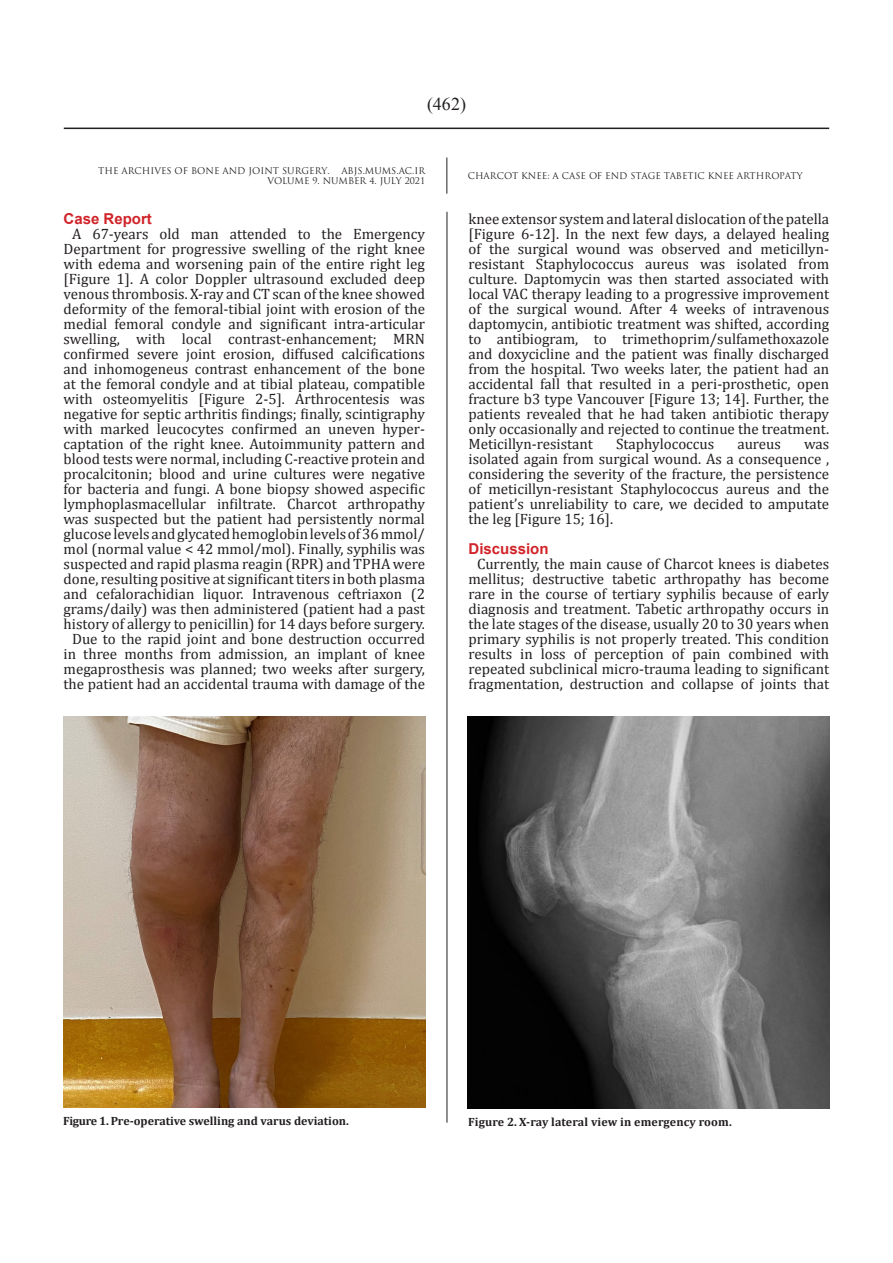
<style>
.page{position:relative;width:893px;height:1263px;background:#fff}
.page>*{position:absolute;margin:0;border:0;box-sizing:border-box;transform-origin:0 0}
.t1{font:18px "Times New Roman";color:#231f20}
.t2{font:15px/15px "Cambria";color:#231f20;text-align:center}
.Titr_ghermez_ABJS{font:700 15px "Arial";color:#d1232a}
.t3{font:700 12px "Cambria";color:#231f20}
.t4{font:9px/10.8px "Trajan Pro";color:#231f20;text-align:right}
</style>
<div class="page">
<hr style="left:64px;top:128px;width:765px;height:1px;background:#231f20">
<hr style="left:446px;top:158px;width:1px;height:36px;background:#231f20">
<hr style="left:447px;top:212px;width:1px;height:911px;background:#231f20">
<img style="left:64px;top:717px;width:362px;height:391px">
<img style="left:468px;top:717px;width:361px;height:391px">
<p class="t1" style="left:427px;top:92px;width:40px">)462(</p>
<p class="t4" style="left:98px;top:165px;width:233px">THE ARCHIVES OF BONE AND JOINT SURGERY.</p>
<p class="t4" style="left:267px;top:165px;width:159px">ABJS.MUMS.AC.IR<br>VOLUME 9. NUMBER 4. JULY 2021</p>
<p class="t4" style="left:468px;top:170px;width:336px">CHARCOT KNEE: A CASE OF END STAGE TABETIC KNEE ARTHROPATY</p>
<p class="Titr_ghermez_ABJS" style="left:64px;top:208px;width:90px">Case Report</p>
<p class="t2" style="left:64px;top:226px;width:363px">A 67-years old man attended to the Emergency Department for progressive swelling of the right knee with edema and worsening pain of the entire right leg [Figure 1]. A color Doppler ultrasound excluded deep venous thrombosis. X-ray and CT scan of the knee showed deformity of the femoral-tibial joint with erosion of the medial femoral condyle and significant intra-articular swelling, with local contrast-enhancement; MRN confirmed severe joint erosion, diffused calcifications and inhomogeneus contrast enhancement of the bone at the femoral condyle and at tibial plateau, compatible with osteomyelitis [Figure 2-5]. Arthrocentesis was negative for septic arthritis findings; finally, scintigraphy with marked leucocytes confirmed an uneven hyper&shy;captation of the right knee. Autoimmunity pattern and blood tests were normal, including C-reactive protein and procalcitonin; blood and urine cultures were negative for bacteria and fungi. A bone biopsy showed aspecific lymphoplasmacellular infiltrate. Charcot arthropathy was suspected but the patient had persistently normal glucose levels and glycated hemoglobin levels of 36 mmol/ mol (normal value &lt; 42 mmol/mol). Finally, syphilis was suspected and rapid plasma reagin (RPR) and TPHA were done, resulting positive at significant titers in both plasma and cefalorachidian liquor. Intravenous ceftriaxon (2 grams/daily) was then administered (patient had a past history of allergy to penicillin) for 14 days before surgery.</p>
<p class="t2" style="left:64px;top:631px;width:363px">Due to the rapid joint and bone destruction occurred in three months from admission, an implant of knee megaprosthesis was planned; two weeks after surgery, the patient had an accidental trauma with damage of the</p>
<p class="t2" style="left:468px;top:212px;width:362px;text-align:justify">knee extensor system and lateral dislocation of the patella [Figure 6-12]. In the next few days, a delayed healing of the surgical wound was observed and meticillyn&shy;resistant Staphylococcus aureus was isolated from culture. Daptomycin was then started associated with local VAC therapy leading to a progressive improvement of the surgical wound. After 4 weeks of intravenous daptomycin, antibiotic treatment was shifted, according to antibiogram, to trimethoprim/sulfamethoxazole and doxycicline and the patient was finally discharged from the hospital. Two weeks later, the patient had an accidental fall that resulted in a peri-prosthetic, open fracture b3 type Vancouver [Figure 13; 14]. Further, the patients revealed that he had taken antibiotic therapy only occasionally and rejected to continue the treatment.<br>Meticillyn-resistant</p>
<p class="t2" style="left:616px;top:437px;width:100px">Staphylococcus</p>
<p class="t2" style="left:737px;top:437px;width:45px">aureus</p>
<p class="t2" style="left:468px;top:437px;width:362px;text-align:justify;text-indent:336px">was isolated again from surgical wound. As a consequence , considering the severity of the fracture, the persistence of meticillyn-resistant Staphylococcus aureus and the patient’s unreliability to care, we decided to amputate the leg [Figure 15; 16].</p>
<p class="Titr_ghermez_ABJS" style="left:468px;top:539px;width:82px">Discussion</p>
<p class="t2" style="left:468px;top:557px;width:362px">Currently, the main cause of Charcot knees is diabetes mellitus; destructive tabetic arthropathy has become rare in the course of tertiary syphilis because of early diagnosis and treatment. Tabetic arthropathy occurs in the late stages of the disease, usually 20 to 30 years when primary syphilis is not properly treated. This condition results in loss of perception of pain combined with repeated subclinical micro-trauma leading to significant fragmentation, destruction and collapse of joints that</p>
<p class="t3" style="left:63px;top:1112px;width:287px">Figure 1. Pre-operative swelling and varus deviation.</p>
<p class="t3" style="left:468px;top:1113px;width:265px">Figure 2. X-ray lateral view in emergency room.</p>
</div>
